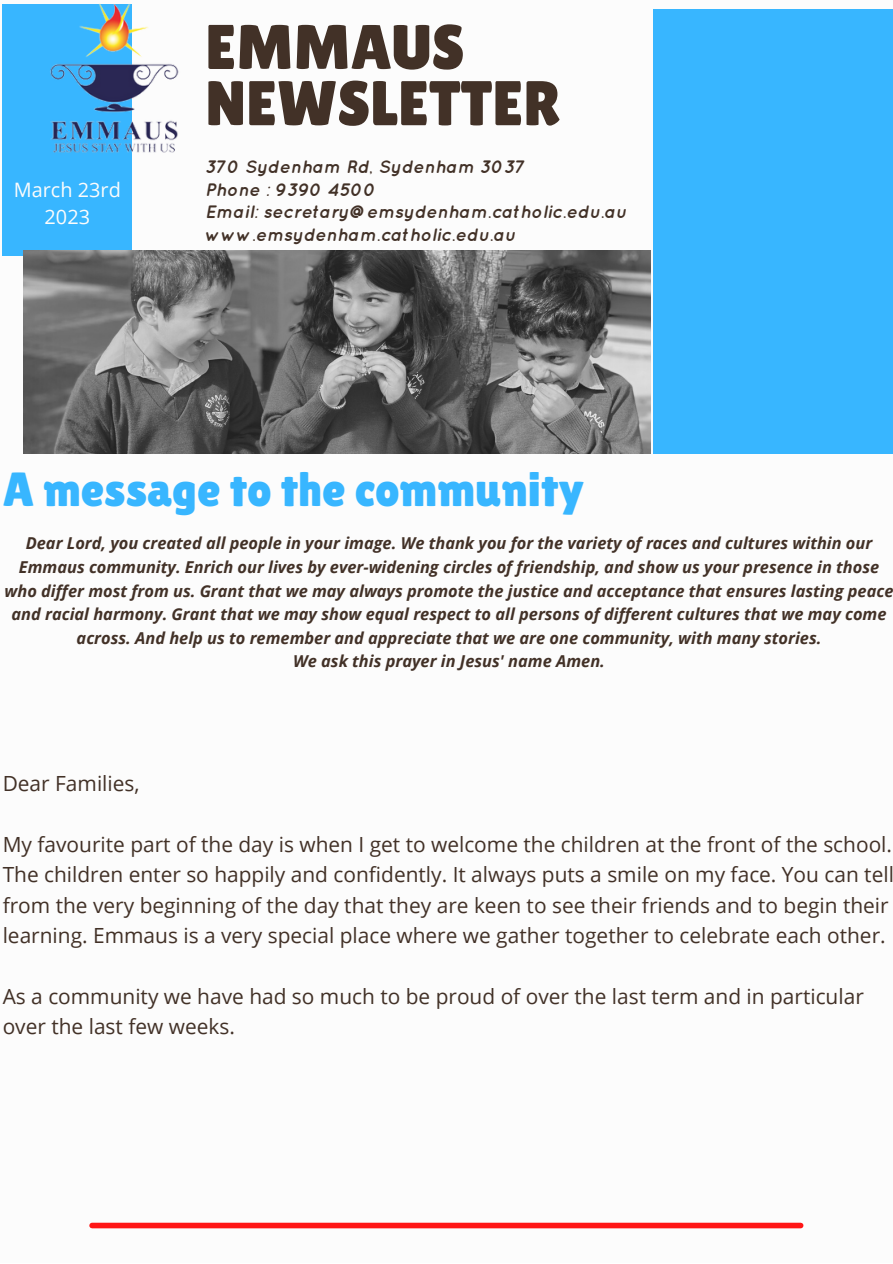
<style>
.page{position:relative;width:893px;height:1264px;background:#fff}
.page>*{position:absolute;margin:0;border:0;box-sizing:border-box;transform-origin:0 0}
.t1{font:63px/56.2px "Lilita One";color:#423127}
.t2{font:48px "Lilita One";color:#38b6ff}
.t3{font:20.85px/30.3px "Open Sans";color:#423127}
.t4{font:19.95px/27.5px "Open Sans";color:#fcfcfc;text-align:center}
.t5{font:italic 700 18px/22.5px "Quicksand";color:#423127}
.t6{font:italic 700 16.35px/23.5px "Open Sans";color:#423127;text-align:center}
</style>
<div class="page">
<div style="left:3px;top:4px;width:129px;height:251px;background:#38b6ff"></div>
<img style="left:24px;top:251px;width:626px;height:202px">
<div style="left:652px;top:10px;width:240px;height:444px;background:#38b6ff"></div>
<img style="left:50px;top:4px;width:129px;height:149px">
<div style="left:92px;top:1222px;width:708px;height:6px;background:#ff1616"></div>
<p class="t4" style="left:14px;top:175px;width:108px">March 23rd<br>2023</p>
<h1 class="t1" style="left:205px;top:19px;width:357px">EMMAUS<br>NEWSLETTER</h1>
<p class="t5" style="left:205px;top:155px;width:423px">370 Sydenham Rd, Sydenham 3037<br>Phone : 9390 4500<br>Email: secretary@emsydenham.catholic.edu.au www.emsydenham.catholic.edu.au</p>
<h2 class="t2" style="left:3px;top:462px;width:583px">A message to the community</h2>
<p class="t6" style="left:5px;top:531px;width:890px">Dear Lord, you created all people in your image. We thank you for the variety of races and cultures within our Emmaus community. Enrich our lives by ever-widening circles of friendship, and show us your presence in those who differ most from us. Grant that we may always promote the justice and acceptance that ensures lasting peace and racial harmony. Grant that we may show equal respect to all persons of different cultures that we may come across. And help us to remember and appreciate that we are one community, with many stories.<br>We ask this prayer in Jesus' name Amen.</p>
<p class="t3" style="left:3px;top:767px;width:138px">Dear Families,</p>
<p class="t3" style="left:3px;top:828px;width:892px">My favourite part of the day is when I get to welcome the children at the front of the school.<br>The children enter so happily and confidently. It always puts a smile on my face. You can tell from the very beginning of the day that they are keen to see their friends and to begin their learning. Emmaus is a very special place where we gather together to celebrate each other.</p>
<p class="t3" style="left:3px;top:980px;width:862px">As a community we have had so much to be proud of over the last term and in particular over the last few weeks.</p>
</div>
